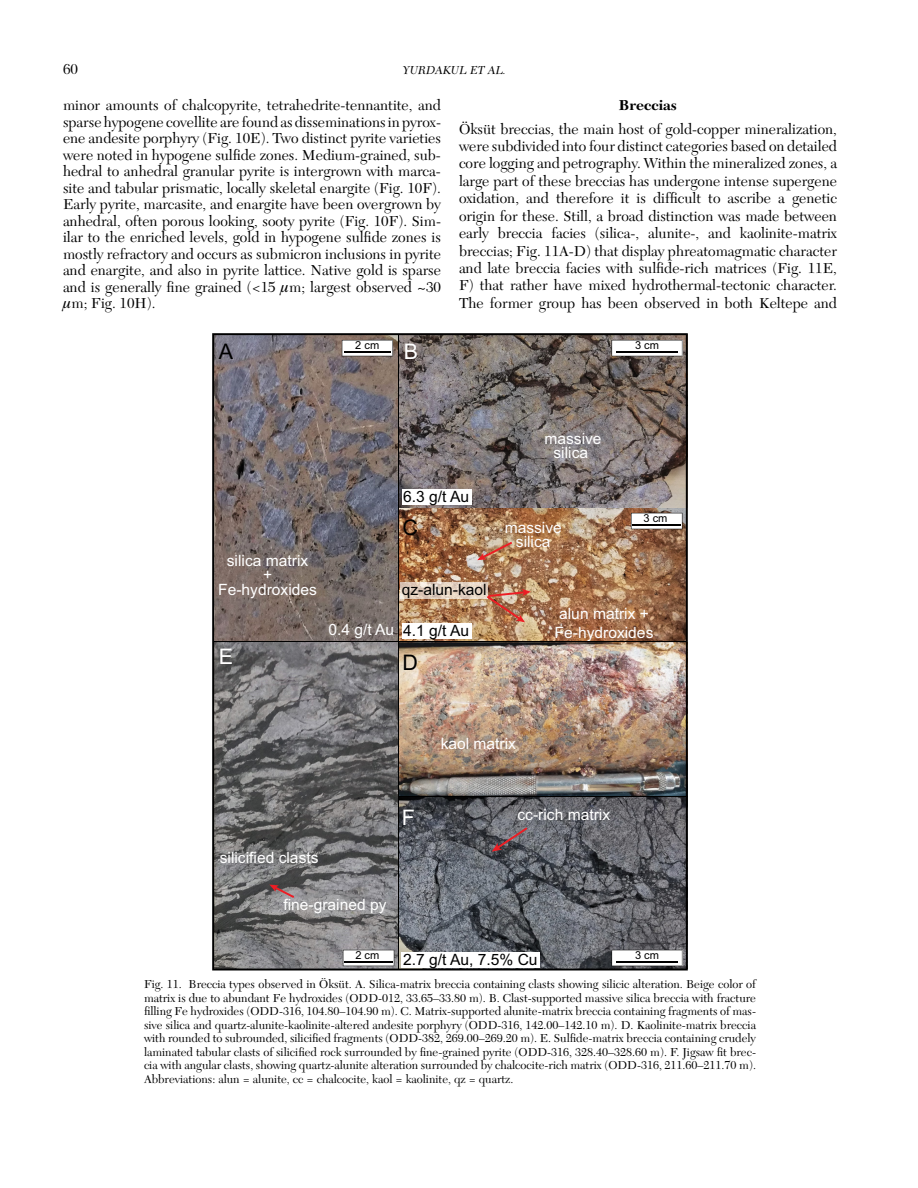
<style>
.page{position:relative;width:918px;height:1188px;background:#fff}
.page>*{position:absolute;margin:0;border:0;box-sizing:border-box;transform-origin:0 0}
.t1{font:21.45px "Arial";color:#000}
.t2{font:21.45px "Arial";color:#fff}
.t3{font:15.6px/14.5px "Arial";color:#fff;text-align:center}
.t4{font:15.6px "Arial";color:#000}
.t5{font:15px/17.4px "New Caledonia LT Std";color:#000;text-align:justify}
.t6{font:700 15px "New Caledonia LT Std";color:#000}
.t7{font:12px/13.5px "New Caledonia LT Std";color:#000;text-align:justify}
.t8{font:italic 12px "New Caledonia LT Std";color:#000}
.t9{font:11.1px "Arial";color:#000}
</style>
<div class="page">
<img style="left:212px;top:333px;width:476px;height:638px">
<hr style="left:398px;top:334px;width:1px;height:636px;background:#000">
<hr style="left:213px;top:641px;width:474px;height:1px;background:#000">
<hr style="left:399px;top:796px;width:288px;height:1px;background:#000">
<div style="left:402px;top:489px;width:69px;height:15px;background:#fff"></div>
<div style="left:402px;top:623px;width:69px;height:16px;background:#fff"></div>
<div style="left:402px;top:952px;width:138px;height:16px;background:#fff"></div>
<p class="t5" style="left:63px;top:61px;width:16px">60</p>
<p class="t8" style="left:403px;top:63px;width:105px">YURDAKUL ET AL.</p>
<p class="t5" style="left:63px;top:97px;width:379px">minor amounts of chalcopyrite, tetrahedrite-tennantite, and</p>
<p class="t5" style="left:63px;top:113px;width:380px">sparse hypogene covellite are found as disseminations in pyrox-</p>
<p class="t5" style="left:63px;top:130px;width:380px">ene andesite porphyry (Fig. 10E). Two distinct pyrite varieties</p>
<p class="t5" style="left:63px;top:146px;width:379px">were noted in hypogene sulfide zones. Medium-grained, sub-</p>
<p class="t5" style="left:63px;top:163px;width:379px">hedral to anhedral granular pyrite is intergrown with marca-</p>
<p class="t5" style="left:63px;top:179px;width:379px">site and tabular prismatic, locally skeletal enargite (Fig. 10F).</p>
<p class="t5" style="left:63px;top:196px;width:379px">Early pyrite, marcasite, and enargite have been overgrown by</p>
<p class="t5" style="left:63px;top:212px;width:380px">anhedral, often porous looking, sooty pyrite (Fig. 10F). Sim-</p>
<p class="t5" style="left:63px;top:229px;width:380px">ilar to the enriched levels, gold in hypogene sulfide zones is</p>
<p class="t5" style="left:63px;top:245px;width:380px">mostly refractory and occurs as submicron inclusions in pyrite</p>
<p class="t5" style="left:63px;top:262px;width:380px">and enargite, and also in pyrite lattice. Native gold is sparse</p>
<p class="t5" style="left:63px;top:278px;width:379px">and is generally fine grained (&lt;15 m; largest observed ~30</p>
<p class="t5" style="left:72px;top:295px;width:86px">m; Fig. 10H).</p>
<p class="t6" style="left:619px;top:96px;width:60px">Breccias</p>
<p class="t5" style="left:459px;top:120px;width:380px">Öksüt breccias, the main host of gold-copper mineralization, were subdivided into four distinct categories based on detailed core logging and petrography. Within the mineralized zones, a large part of these breccias has undergone intense supergene oxidation, and therefore it is difficult to ascribe a genetic origin for these. Still, a broad distinction was made between early breccia facies (silica-, alunite-, and kaolinite-matrix breccias; Fig. 11A-D) that display phreatomagmatic character and late breccia facies with sulfide-rich matrices (Fig. 11E, F) that rather have mixed hydrothermal-tectonic character.<br>The former group has been observed in both Keltepe and</p>
<p class="t9" style="left:355px;top:338px;width:25px">2 cm</p>
<p class="t9" style="left:635px;top:338px;width:25px">3 cm</p>
<h1 class="t1" style="left:219px;top:337px;width:16px">A</h1>
<h1 class="t2" style="left:404px;top:337px;width:16px">B</h1>
<p class="t4" style="left:403px;top:486px;width:67px">6.3 g/t Au</p>
<p class="t3" style="left:218px;top:553px;width:100px">silica matrix<br>+<br>Fe-hydroxides</p>
<h1 class="t1" style="left:403px;top:513px;width:17px">C</h1>
<p class="t4" style="left:402px;top:579px;width:86px">qz-alun-kaol</p>
<p class="t3" style="left:328px;top:623px;width:67px">0.4 g/t Au</p>
<p class="t4" style="left:403px;top:620px;width:67px">4.1 g/t Au</p>
<h1 class="t2" style="left:219px;top:642px;width:16px">E</h1>
<h1 class="t1" style="left:403px;top:648px;width:17px">D</h1>
<p class="t3" style="left:544px;top:431px;width:59px">massive silica</p>
<p class="t3" style="left:505px;top:520px;width:59px">massive silica</p>
<p class="t9" style="left:644px;top:511px;width:25px">3 cm</p>
<p class="t3" style="left:555px;top:604px;width:100px;line-height:18.8px;text-align:left">alun matrix +<br>Fe-hydroxides</p>
<p class="t3" style="left:220px;top:850px;width:100px">silicified clasts</p>
<p class="t3" style="left:283px;top:897px;width:105px">fine-grained py</p>
<h1 class="t2" style="left:402px;top:803px;width:15px">F</h1>
<p class="t3" style="left:441px;top:736px;width:77px">kaol matrix</p>
<p class="t3" style="left:517px;top:808px;width:94px">cc-rich matrix</p>
<p class="t9" style="left:355px;top:948px;width:25px">2 cm</p>
<p class="t9" style="left:635px;top:948px;width:25px">3 cm</p>
<p class="t4" style="left:403px;top:949px;width:136px">2.7 g/t Au, 7.5% Cu</p>
<p class="t7" style="left:144px;top:978px;width:614px">Fig. 11. Breccia types observed in Öksüt. A. Silica-matrix breccia containing clasts showing silicic alteration. Beige color of matrix is due to abundant Fe hydroxides (ODD-012, 33.65–33.80 m). B. Clast-supported massive silica breccia with fracture filling Fe hydroxides (ODD-316, 104.80–104.90 m). C. Matrix-supported alunite-matrix breccia containing fragments of mas&shy;sive silica and quartz-alunite-kaolinite-altered andesite porphyry (ODD-316, 142.00–142.10 m). D. Kaolinite-matrix breccia with rounded to subrounded, silicified fragments (ODD-382, 269.00–269.20 m). E. Sulfide-matrix breccia containing crudely laminated tabular clasts of silicified rock surrounded by fine-grained pyrite (ODD-316, 328.40–328.60 m). F. Jigsaw fit brec&shy;cia with angular clasts, showing quartz-alunite alteration surrounded by chalcocite-rich matrix (ODD-316, 211.60–211.70 m).<br>Abbreviations: alun = alunite, cc = chalcocite, kaol = kaolinite, qz = quartz.</p>
</div>
